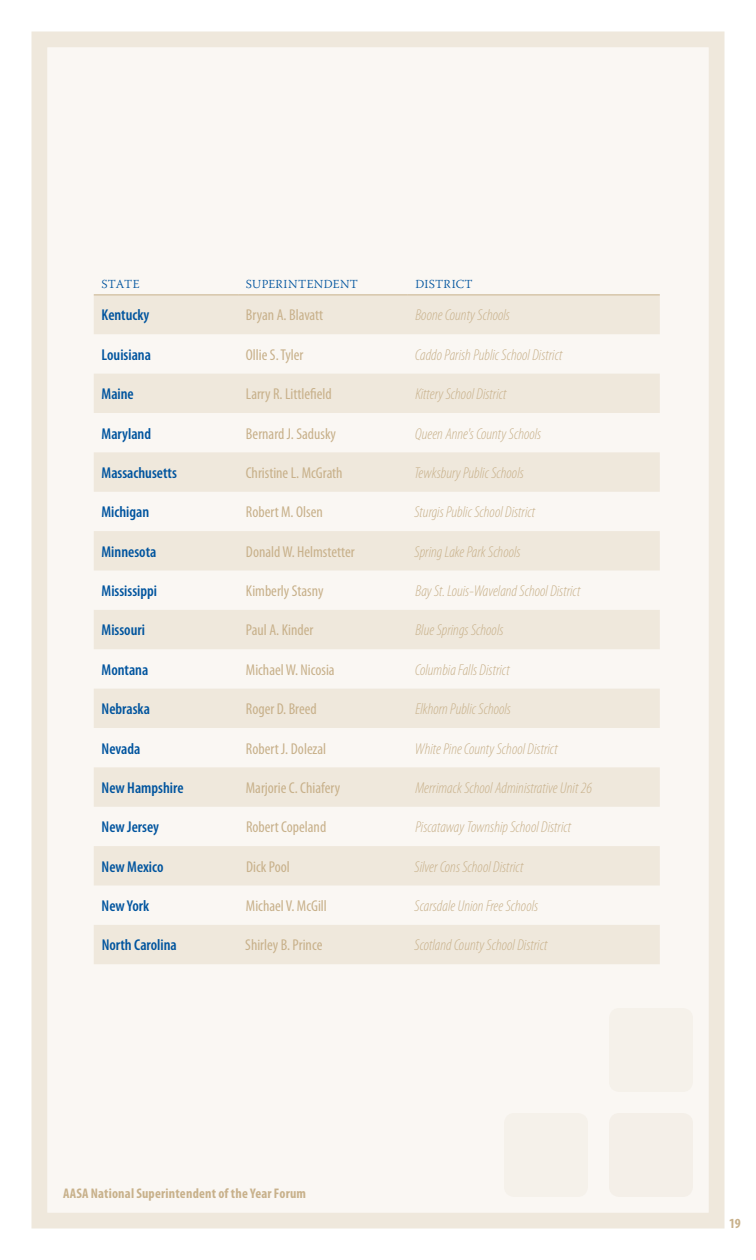
<style>
.page{position:relative;width:756px;height:1260px;background:#fff}
.page>*{position:absolute;margin:0;border:0;box-sizing:border-box;transform-origin:0 0}
.t1{font:italic 300 condensed 15.75px "Myriad Pro";color:#c8b18b}
.t2{font:condensed 15.75px "Myriad Pro";color:#c8b18b}
.t3{font:600 condensed 15.75px "Myriad Pro";color:#00549e}
.t4{font:700 condensed 14px "Myriad Pro";letter-spacing:.015em;color:#c8b18b}
.t5{font:300 12.25px "Warnock Pro";letter-spacing:.03em;color:#00549e}
</style>
<div class="page">
<div style="left:32px;top:32px;width:692px;height:1196px;background:#faf7f3;border:16px solid #efe8dc"></div>
<div style="left:609px;top:1113px;width:84px;height:84px;background:#f4efe8;border-radius:10px"></div>
<div style="left:504px;top:1113px;width:84px;height:84px;background:#f5f1ea;border-radius:10px"></div>
<div style="left:609px;top:1008px;width:84px;height:84px;background:#f5f1ea;border-radius:10px"></div>
<svg style="left:94px;top:295px;width:566px;height:669px;fill:#efe8dc"></svg>
<hr style="left:94px;top:294px;width:144px;height:1px;background:#c8b18b">
<hr style="left:238px;top:294px;width:170px;height:1px;background:#c8b18b">
<hr style="left:408px;top:294px;width:252px;height:1px;background:#c8b18b">
<p class="t5" style="left:101px;top:276px;width:40px">STATE</p>
<p class="t5" style="left:246px;top:276px;width:114px">SUPERINTENDENT</p>
<p class="t5" style="left:415px;top:276px;width:59px">DISTRICT</p>
<p class="t3" style="left:102px;top:306px;width:49px">Kentucky</p>
<p class="t2" style="left:246px;top:306px;width:79px">Bryan A. Blavatt</p>
<p class="t1" style="left:415px;top:306px;width:96px">Boone County Schools</p>
<p class="t3" style="left:102px;top:345px;width:51px">Louisiana</p>
<p class="t2" style="left:246px;top:345px;width:59px">Ollie S. Tyler</p>
<p class="t1" style="left:415px;top:345px;width:149px">Caddo Parish Public School District</p>
<p class="t3" style="left:102px;top:384px;width:34px">Maine</p>
<p class="t2" style="left:246px;top:384px;width:87px">Larry R. Littlefield</p>
<p class="t1" style="left:415px;top:385px;width:93px">Kittery School District</p>
<p class="t3" style="left:102px;top:424px;width:51px">Maryland</p>
<p class="t2" style="left:246px;top:424px;width:92px">Bernard J. Sadusky</p>
<p class="t1" style="left:415px;top:424px;width:128px">Queen Anne's County Schools</p>
<p class="t3" style="left:102px;top:463px;width:77px">Massachusetts</p>
<p class="t2" style="left:246px;top:463px;width:98px">Christine L. McGrath</p>
<p class="t1" style="left:414px;top:463px;width:111px">Tewksbury Public Schools</p>
<p class="t3" style="left:102px;top:502px;width:49px">Michigan</p>
<p class="t2" style="left:246px;top:503px;width:78px">Robert M. Olsen</p>
<p class="t1" style="left:415px;top:503px;width:122px">Sturgis Public School District</p>
<p class="t3" style="left:102px;top:542px;width:56px">Minnesota</p>
<p class="t2" style="left:246px;top:542px;width:110px">Donald W. Helmstetter</p>
<p class="t1" style="left:415px;top:542px;width:108px">Spring Lake Park Schools</p>
<p class="t3" style="left:102px;top:581px;width:57px">Mississippi</p>
<p class="t2" style="left:246px;top:581px;width:79px">Kimberly Stasny</p>
<p class="t1" style="left:415px;top:582px;width:167px">Bay St. Louis-Waveland School District</p>
<p class="t3" style="left:102px;top:621px;width:45px">Missouri</p>
<p class="t2" style="left:246px;top:621px;width:69px">Paul A. Kinder</p>
<p class="t1" style="left:415px;top:621px;width:90px">Blue Springs Schools</p>
<p class="t3" style="left:102px;top:660px;width:48px">Montana</p>
<p class="t2" style="left:246px;top:660px;width:90px">Michael W. Nicosia</p>
<p class="t1" style="left:415px;top:660px;width:96px">Columbia Falls District</p>
<p class="t3" style="left:102px;top:699px;width:50px">Nebraska</p>
<p class="t2" style="left:246px;top:699px;width:72px">Roger D. Breed</p>
<p class="t1" style="left:415px;top:700px;width:97px">Elkhorn Public Schools</p>
<p class="t3" style="left:102px;top:739px;width:40px">Nevada</p>
<p class="t2" style="left:246px;top:739px;width:82px">Robert J. Dolezal</p>
<p class="t1" style="left:415px;top:739px;width:144px">White Pine County School District</p>
<p class="t3" style="left:102px;top:778px;width:83px">New Hampshire</p>
<p class="t2" style="left:246px;top:778px;width:96px">Marjorie C. Chiafery</p>
<p class="t1" style="left:415px;top:778px;width:178px">Merrimack School Administrative Unit 26</p>
<p class="t3" style="left:102px;top:817px;width:59px">New Jersey</p>
<p class="t2" style="left:246px;top:818px;width:82px">Robert Copeland</p>
<p class="t1" style="left:415px;top:818px;width:157px">Piscataway Township School District</p>
<p class="t3" style="left:102px;top:857px;width:63px">New Mexico</p>
<p class="t2" style="left:246px;top:857px;width:45px">Dick Pool</p>
<p class="t1" style="left:415px;top:857px;width:110px">Silver Cons School District</p>
<p class="t3" style="left:102px;top:896px;width:49px">New York</p>
<p class="t2" style="left:246px;top:896px;width:83px">Michael V. McGill</p>
<p class="t1" style="left:415px;top:897px;width:125px">Scarsdale Union Free Schools</p>
<p class="t3" style="left:102px;top:936px;width:77px">North Carolina</p>
<p class="t2" style="left:245px;top:936px;width:79px">Shirley B. Prince</p>
<p class="t1" style="left:415px;top:936px;width:134px">Scotland County School District</p>
<p class="t4" style="left:63px;top:1184px;width:245px">AASA National Superintendent of the Year Forum</p>
<p class="t4" style="left:729px;top:1215px;width:13px">19</p>
</div>
